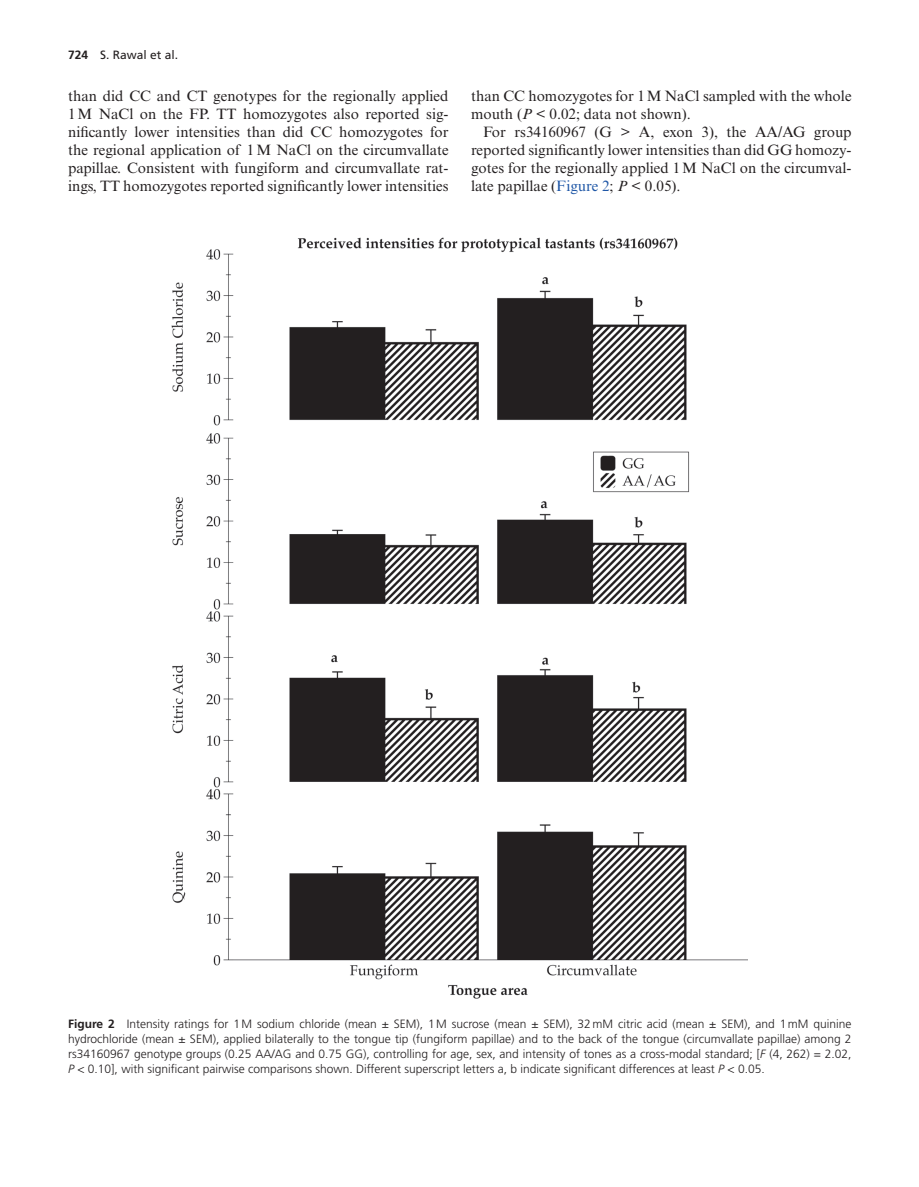
<style>
.page{position:relative;width:919px;height:1187px;background:#fff}
.page>*{position:absolute;margin:0;border:0;box-sizing:border-box;transform-origin:0 0}
.t1{font:15px/18px "Times New Roman MT Std";color:#231f20;text-align:justify}
.t2{font:300 12px/15px "Frutiger LT Std";color:#231f20;text-align:justify}
.t3{font:12px "Frutiger LT Std";color:#231f20}
.s1{font-weight:700}
.s2{font-style:italic}
.s3{color:#1e56a6}
</style>
<div class="page">
<img style="left:172px;top:237px;width:576px;height:761px">
<p class="t3" style="left:68px;top:47px;width:112px"><span class="s1">724</span> S. Rawal et al.</p>
<p class="t1" style="left:68px;top:86px;width:382px">than did CC and CT genotypes for the regionally applied 1M NaCl on the FP. TT homozygotes also reported sig&shy;nificantly lower intensities than did CC homozygotes for the regional application of 1M NaCl on the circumvallate papillae. Consistent with fungiform and circumvallate rat&shy;ings, TT homozygotes reported significantly lower intensities</p>
<p class="t1" style="left:471px;top:86px;width:382px">than CC homozygotes for 1M NaCl sampled with the whole mouth (<span class="s2">P</span> &lt; 0.02; data not shown).</p>
<p class="t1" style="left:471px;top:122px;width:382px;text-indent:12px">For rs34160967 (G &gt; A, exon 3), the AA/AG group reported significantly lower intensities than did GG homozy&shy;gotes for the regionally applied 1M NaCl on the circumval&shy;late papillae (<span class="s3">Figure 2</span>; <span class="s2">P</span> &lt; 0.05).</p>
<p class="t2" style="left:68px;top:1016px;width:785px"><span class="s1">Figure 2</span> Intensity ratings for 1M sodium chloride (mean ± SEM), 1M sucrose (mean ± SEM), 32mM citric acid (mean ± SEM), and 1mM quinine hydrochloride (mean ± SEM), applied bilaterally to the tongue tip (fungiform papillae) and to the back of the tongue (circumvallate papillae) among 2 rs34160967 genotype groups (0.25 AA/AG and 0.75 GG), controlling for age, sex, and intensity of tones as a cross-modal standard; [<span class="s2">F</span> (4, 262) = 2.02, <span class="s2">P</span> &lt; 0.10], with significant pairwise comparisons shown. Different superscript letters a, b indicate significant differences at least <span class="s2">P</span> &lt; 0.05.</p>
</div>
